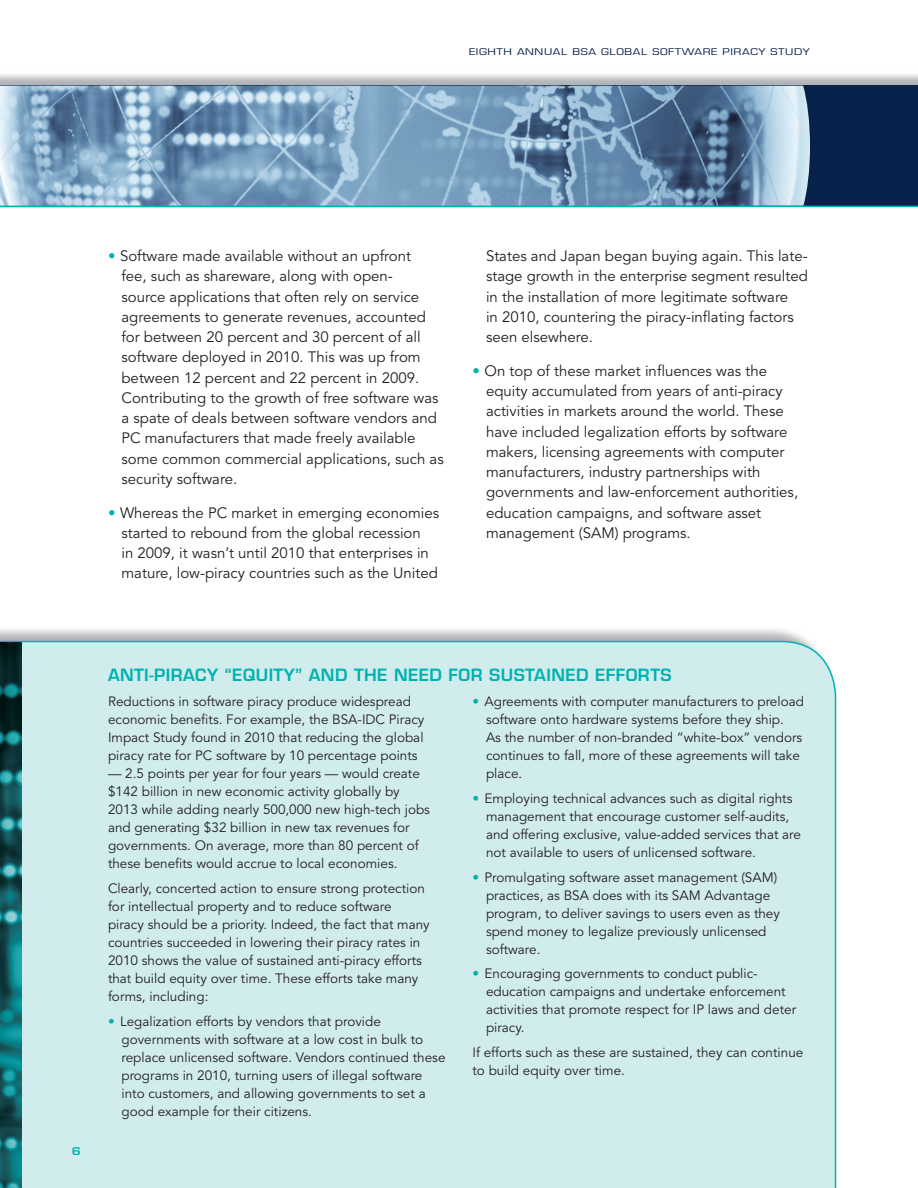
<style>
.page{position:relative;width:918px;height:1188px;background:#fff}
.page>*{position:absolute;margin:0;border:0;box-sizing:border-box;transform-origin:0 0}
.t1{font:600 16.5px "Eurostile LT Std";letter-spacing:.025em;color:#00b2b0}
.t2{font:15px/20.2px "Avenir LT Std";color:#231f20}
.t3{font:13.5px/18px "Avenir LT Std";color:#231f20}
.t4{font:600 10.5px "Eurostile LT Std";color:#00b2b0;scale:1.25 1}
.t5{font:9px "Eurostile LT Std";letter-spacing:.05em;color:#07214b;scale:1.25 1}
.s1{color:#00b2b0}
</style>
<div class="page">
<img style="left:0;top:74px;width:918px;height:134px">
<div style="left:0;top:86px;width:918px;height:121px;background:#07214b"></div>
<img style="left:0;top:86px;width:810px;height:120px">
<hr style="left:0;top:206px;width:918px;height:1px;background:#00b2b0">
<div style="left:0;top:640px;width:837px;height:548px;background:#d1ecec"></div>
<img style="left:0;top:642px;width:22px;height:546px">
<p class="t5" style="left:469px;top:46px;width:274px">EIGHTH ANNUAL BSA GLOBAL SOFTWARE PIRACY STUDY</p>
<p class="t2" style="left:122px;top:246px;width:324px;text-indent:-14px"><span class="s1">•</span> Software made available without an upfront<br>fee, such as shareware, along with open-<br>source applications that often rely on service agreements to generate revenues, accounted for between 20 percent and 30 percent of all software deployed in 2010. This was up from between 12 percent and 22 percent in 2009.<br>Contributing to the growth of free software was a spate of deals between software vendors and PC manufacturers that made freely available some common commercial applications, such as security software.</p>
<p class="t2" style="left:122px;top:503px;width:319px;text-indent:-14px"><span class="s1">•</span> Whereas the PC market in emerging economies started to rebound from the global recession<br>in 2009, it wasn’t until 2010 that enterprises in mature, low-piracy countries such as the United</p>
<p class="t2" style="left:486px;top:246px;width:323px">States and Japan began buying again. This late&shy;stage growth in the enterprise segment resulted in the installation of more legitimate software<br>in 2010, countering the piracy-inflating factors seen elsewhere.</p>
<p class="t2" style="left:486px;top:361px;width:314px;text-indent:-14px"><span class="s1">•</span> On top of these market influences was the equity accumulated from years of anti-piracy activities in markets around the world. These have included legalization efforts by software makers, licensing agreements with computer manufacturers, industry partnerships with governments and law-enforcement authorities, education campaigns, and software asset management (SAM) programs.</p>
<p class="t4" style="left:72px;top:1144px;width:9px">6</p>
<p class="t1" style="left:108px;top:665px;width:565px">ANTI-PIRACY “EQUITY” AND THE NEED FOR SUSTAINED EFFORTS</p>
<p class="t3" style="left:108px;top:693px;width:318px">Reductions in software piracy produce widespread economic benefits. For example, the BSA-IDC Piracy Impact Study found in 2010 that reducing the global piracy rate for PC software by 10 percentage points</p>
<p class="t3" style="left:108px;top:765px;width:324px">— 2.5 points per year for four years — would create $142 billion in new economic activity globally by 2013 while adding nearly 500,000 new high-tech jobs and generating $32 billion in new tax revenues for governments. On average, more than 80 percent of these benefits would accrue to local economies.</p>
<p class="t3" style="left:108px;top:880px;width:323px">Clearly, concerted action to ensure strong protection for intellectual property and to reduce software piracy should be a priority. Indeed, the fact that many countries succeeded in lowering their piracy rates in 2010 shows the value of sustained anti-piracy efforts that build equity over time. These efforts take many forms, including:</p>
<p class="t3" style="left:122px;top:1012px;width:326px;text-indent:-14px"><span class="s1">•</span> Legalization efforts by vendors that provide governments with software at a low cost in bulk to replace unlicensed software. Vendors continued these programs in 2010, turning users of illegal software into customers, and allowing governments to set a good example for their citizens.</p>
<p class="t3" style="left:486px;top:693px;width:319px;text-indent:-14px"><span class="s1">•</span> Agreements with computer manufacturers to preload software onto hardware systems before they ship.<br>As the number of non-branded “white-box” vendors continues to fall, more of these agreements will take place.</p>
<p class="t3" style="left:486px;top:790px;width:317px;text-indent:-14px"><span class="s1">•</span> Employing technical advances such as digital rights management that encourage customer self-audits, and offering exclusive, value-added services that are not available to users of unlicensed software.</p>
<p class="t3" style="left:486px;top:868px;width:296px;text-indent:-14px"><span class="s1">•</span> Promulgating software asset management (SAM) practices, as BSA does with its SAM Advantage program, to deliver savings to users even as they spend money to legalize previously unlicensed software.</p>
<p class="t3" style="left:486px;top:965px;width:312px;text-indent:-14px"><span class="s1">•</span> Encouraging governments to conduct public&shy;education campaigns and undertake enforcement activities that promote respect for IP laws and deter piracy.</p>
<p class="t3" style="left:472px;top:1044px;width:332px">If efforts such as these are sustained, they can continue to build equity over time.</p>
</div>
